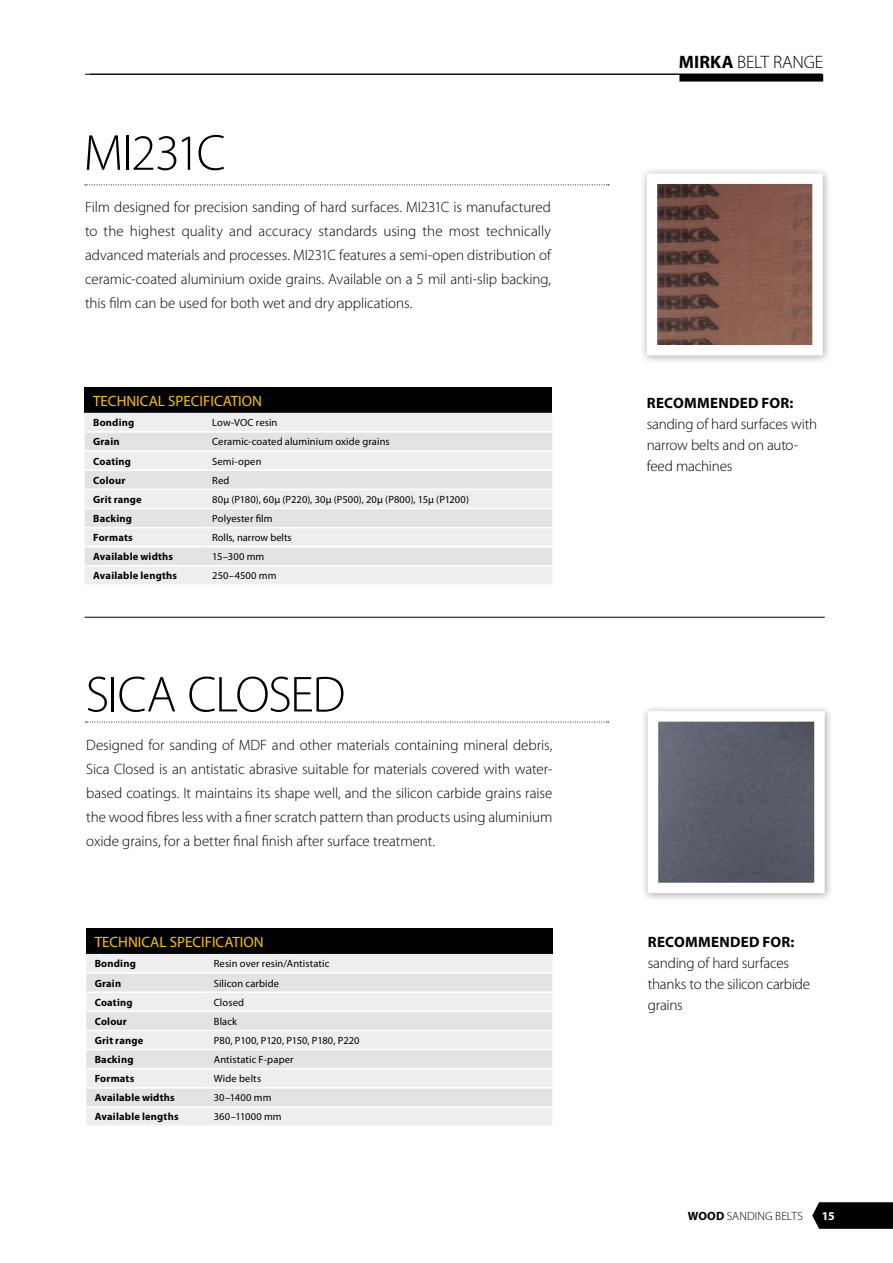
<style>
.page{position:relative;width:893px;height:1263px;background:#fff}
.page>*{position:absolute;margin:0;border:0;box-sizing:border-box;transform-origin:0 0}
.t1{font:300 51px "Myriad Pro";letter-spacing:-.03em;color:#000}
.t2{font:300 18px "Myriad Pro";letter-spacing:-.01em;color:#000}
.t3{font:300 15px/24px "Myriad Pro";letter-spacing:-.01em;color:#000;text-align:justify}
.t4{font:15px "Myriad Pro";color:#fdc100}
.t5{font:700 15px "Myriad Pro";letter-spacing:.02em;color:#000}
.t6{font:300 12px "Myriad Pro";color:#000}
.t7{font:700 12px "Myriad Pro";color:#fff}
.t8{font:10.5px "Myriad Pro";letter-spacing:.01em;color:#000}
.t9{font:700 10.5px "Myriad Pro";letter-spacing:.02em;color:#000}
.s1{font-weight:700}
</style>
<div class="page">
<div style="left:679px;top:74px;width:144px;height:8px;background:#000"></div>
<hr style="left:85px;top:74px;width:737px;height:1px;background:#000">
<hr style="left:85px;top:617px;width:740px;height:1px;background:#000">
<svg style="left:85px;top:722px;width:524px;height:1px"></svg>
<div style="left:640px;top:704px;width:194px;height:198px;background:#000;opacity:.35"></div>
<img style="left:659px;top:722px;width:155px;height:160px">
<div style="left:648px;top:711px;width:177px;height:182px;border:10px solid #fff"></div>
<div style="left:86px;top:928px;width:466px;height:26px;background:#000"></div>
<div style="left:86px;top:954px;width:466px;height:171px;background:#eee"></div>
<svg style="left:86px;top:974px;width:466px;height:132px;background:#e8e8e8"></svg>
<hr style="left:86px;top:972px;width:119px;height:2px;background:#fff">
<hr style="left:205px;top:972px;width:347px;height:2px;background:#fff">
<hr style="left:86px;top:991px;width:119px;height:2px;background:#fff">
<hr style="left:205px;top:991px;width:347px;height:2px;background:#fff">
<hr style="left:86px;top:1010px;width:119px;height:2px;background:#fff">
<hr style="left:205px;top:1010px;width:347px;height:2px;background:#fff">
<hr style="left:86px;top:1030px;width:119px;height:1px;background:#fff">
<hr style="left:205px;top:1030px;width:347px;height:1px;background:#fff">
<hr style="left:86px;top:1049px;width:119px;height:1px;background:#fff">
<hr style="left:205px;top:1049px;width:347px;height:1px;background:#fff">
<hr style="left:86px;top:1068px;width:119px;height:1px;background:#fff">
<hr style="left:205px;top:1068px;width:347px;height:1px;background:#fff">
<hr style="left:86px;top:1087px;width:119px;height:1px;background:#fff">
<hr style="left:205px;top:1087px;width:347px;height:1px;background:#fff">
<hr style="left:86px;top:1106px;width:119px;height:2px;background:#fff">
<hr style="left:205px;top:1106px;width:347px;height:2px;background:#fff">
<svg style="left:85px;top:185px;width:524px;height:1px"></svg>
<div style="left:85px;top:387px;width:467px;height:26px;background:#000"></div>
<div style="left:85px;top:413px;width:467px;height:171px;background:#eee"></div>
<svg style="left:85px;top:433px;width:467px;height:132px;background:#e8e8e8"></svg>
<hr style="left:85px;top:431px;width:119px;height:2px;background:#fff">
<hr style="left:204px;top:431px;width:348px;height:2px;background:#fff">
<hr style="left:85px;top:450px;width:119px;height:2px;background:#fff">
<hr style="left:204px;top:450px;width:348px;height:2px;background:#fff">
<hr style="left:85px;top:469px;width:119px;height:2px;background:#fff">
<hr style="left:204px;top:469px;width:348px;height:2px;background:#fff">
<hr style="left:85px;top:489px;width:119px;height:1px;background:#fff">
<hr style="left:204px;top:489px;width:348px;height:1px;background:#fff">
<hr style="left:85px;top:508px;width:119px;height:1px;background:#fff">
<hr style="left:204px;top:508px;width:348px;height:1px;background:#fff">
<hr style="left:85px;top:527px;width:119px;height:1px;background:#fff">
<hr style="left:204px;top:527px;width:348px;height:1px;background:#fff">
<hr style="left:85px;top:546px;width:119px;height:1px;background:#fff">
<hr style="left:204px;top:546px;width:348px;height:1px;background:#fff">
<hr style="left:85px;top:565px;width:119px;height:2px;background:#fff">
<hr style="left:204px;top:565px;width:348px;height:2px;background:#fff">
<div style="left:639px;top:166px;width:193px;height:198px;background:#000;opacity:.35"></div>
<img style="left:658px;top:184px;width:154px;height:160px">
<div style="left:647px;top:173px;width:176px;height:182px;border:10px solid #fff"></div>
<svg style="left:812px;top:1202px;width:81px;height:27px;background:#0f0f0f"></svg>
<h1 class="t1" style="left:84px;top:125px;width:144px">MI231C</h1>
<p class="t3" style="left:85px;top:195px;width:468px">Film designed for precision sanding of hard surfaces. MI231C is manufactured to the highest quality and accuracy standards using the most technically advanced materials and processes. MI231C features a semi-open distribution of ceramic-coated aluminium oxide grains. Available on a 5 mil anti-slip backing, this film can be used for both wet and dry applications.</p>
<p class="t4" style="left:93px;top:392px;width:170px">TECHNICAL SPECIFICATION</p>
<p class="t9" style="left:93px;top:415px;width:43px">Bonding</p>
<p class="t8" style="left:212px;top:417px;width:67px">Low-VOC resin</p>
<p class="t9" style="left:93px;top:435px;width:28px">Grain</p>
<p class="t8" style="left:212px;top:436px;width:179px">Ceramic-coated aluminium oxide grains</p>
<p class="t9" style="left:93px;top:454px;width:39px">Coating</p>
<p class="t8" style="left:212px;top:455px;width:51px">Semi-open</p>
<p class="t9" style="left:93px;top:473px;width:34px">Colour</p>
<p class="t8" style="left:212px;top:474px;width:19px">Red</p>
<p class="t9" style="left:93px;top:492px;width:50px">Grit range</p>
<p class="t8" style="left:212px;top:494px;width:258px">80µ (P180), 60µ (P220), 30µ (P500), 20µ (P800), 15µ (P1200)</p>
<p class="t9" style="left:93px;top:512px;width:40px">Backing</p>
<p class="t8" style="left:212px;top:513px;width:62px">Polyester film</p>
<p class="t9" style="left:93px;top:531px;width:41px">Formats</p>
<p class="t8" style="left:212px;top:532px;width:81px">Rolls, narrow belts</p>
<p class="t9" style="left:93px;top:550px;width:82px">Available widths</p>
<p class="t8" style="left:212px;top:551px;width:54px">15–300 mm</p>
<p class="t9" style="left:93px;top:569px;width:85px">Available lengths</p>
<p class="t8" style="left:212px;top:570px;width:66px">250–4500 mm</p>
<h1 class="t1" style="left:86px;top:666px;width:261px">SICA CLOSED</h1>
<p class="t3" style="left:86px;top:733px;width:468px">Designed for sanding of MDF and other materials containing mineral debris, Sica Closed is an antistatic abrasive suitable for materials covered with water&shy;based coatings. It maintains its shape well, and the silicon carbide grains raise the wood fibres less with a finer scratch pattern than products using aluminium oxide grains, for a better final finish after surface treatment.</p>
<p class="t4" style="left:95px;top:933px;width:170px">TECHNICAL SPECIFICATION</p>
<p class="t9" style="left:95px;top:957px;width:43px">Bonding</p>
<p class="t8" style="left:214px;top:958px;width:117px">Resin over resin/Antistatic</p>
<p class="t9" style="left:95px;top:976px;width:28px">Grain</p>
<p class="t8" style="left:214px;top:977px;width:67px">Silicon carbide</p>
<p class="t9" style="left:95px;top:995px;width:39px">Coating</p>
<p class="t8" style="left:214px;top:996px;width:32px">Closed</p>
<p class="t9" style="left:95px;top:1014px;width:34px">Colour</p>
<p class="t8" style="left:214px;top:1015px;width:25px">Black</p>
<p class="t9" style="left:95px;top:1033px;width:50px">Grit range</p>
<p class="t8" style="left:214px;top:1035px;width:147px">P80, P100, P120, P150, P180, P220</p>
<p class="t9" style="left:95px;top:1053px;width:40px">Backing</p>
<p class="t8" style="left:214px;top:1054px;width:81px">Antistatic F-paper</p>
<p class="t9" style="left:95px;top:1072px;width:41px">Formats</p>
<p class="t8" style="left:214px;top:1073px;width:49px">Wide belts</p>
<p class="t9" style="left:95px;top:1091px;width:82px">Available widths</p>
<p class="t8" style="left:214px;top:1092px;width:59px">30–1400 mm</p>
<p class="t9" style="left:95px;top:1110px;width:85px">Available lengths</p>
<p class="t8" style="left:214px;top:1111px;width:69px">360–11000 mm</p>
<p class="t2" style="left:679px;top:52px;width:146px"><span class="s1">MIRKA</span> BELT RANGE</p>
<p class="t5" style="left:647px;top:393px;width:148px">RECOMMENDED FOR:</p>
<p class="t3" style="left:647px;top:413px;width:172px;line-height:21px;text-align:left">sanding of hard surfaces with narrow belts and on auto&shy;feed machines</p>
<p class="t5" style="left:648px;top:932px;width:148px">RECOMMENDED FOR:</p>
<p class="t3" style="left:648px;top:952px;width:164px;line-height:21px;text-align:left">sanding of hard surfaces thanks to the silicon carbide grains</p>
<p class="t6" style="left:688px;top:1209px;width:117px"><span class="s1">WOOD</span> SANDING BELTS</p>
<p class="t7" style="left:822px;top:1208px;width:14px">15</p>
</div>
